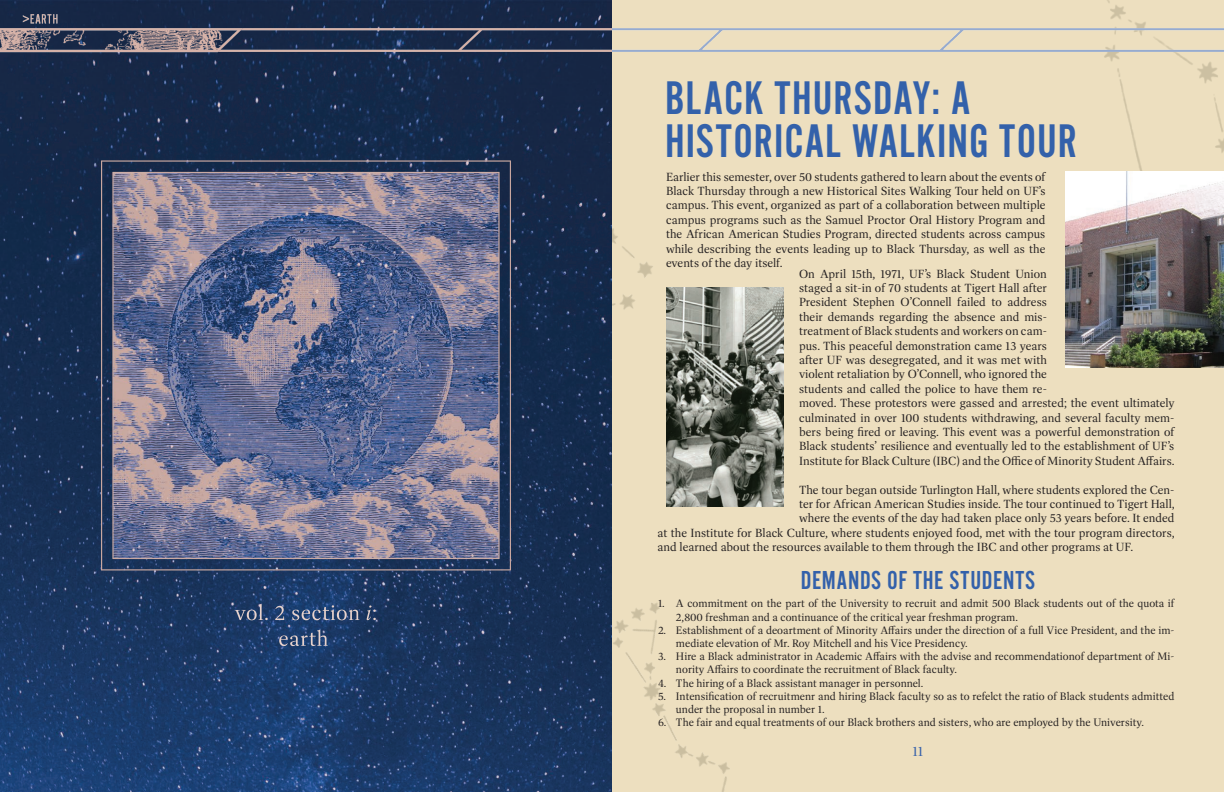
<style>
.page{position:relative;width:1224px;height:792px;background:#fff}
.page>*{position:absolute;margin:0;border:0;box-sizing:border-box;transform-origin:0 0}
.t1{font:49px/43px "Alternate Got No 2 D";letter-spacing:.02em;color:#3361aa}
.t2{font:27px "Alternate Got No 2 D";letter-spacing:.02em;color:#3361aa}
.t3{font:14px "Dashiell Bright";color:#3560aa}
.t4{font:12px/14.4px "Dashiell Bright";color:#231f20;text-align:justify}
.t5{font:11px/13.2px "Dashiell Bright";color:#231f20}
</style>
<div class="page">
<img style="left:612px;top:0;width:612px;height:792px">
<img style="left:0;top:0;width:612px;height:792px">
<img style="left:101px;top:160px;width:410px;height:410px">
<h1 class="t1" style="left:665px;top:78px;width:414px">BLACK THURSDAY: A<br>HISTORICAL WALKING TOUR</h1>
<p class="t4" style="left:666px;top:169px;width:381px">Earlier this semester, over 50 students gathered to learn about the events of Black Thursday through a new Historical Sites Walking Tour held on UF’s campus. This event, organized as part of a collaboration between multiple campus programs such as the Samuel Proctor Oral History Program and the African American Studies Program, directed students across campus while describing the events leading up to Black Thursday, as well as the events of the day itself.</p>
<p class="t4" style="left:799px;top:266px;width:377px;text-align:left">On April 15th, 1971, UF’s Black Student Union<br>staged a sit-in of 70 students at Tigert Hall after<br>President Stephen O’Connell failed to address<br>their demands regarding the absence and mis-<br>treatment of Black students and workers on cam-<br>pus. This peaceful demonstration came 13 years<br>after UF was desegregated, and it was met with<br>violent retaliation by O’Connell, who ignored the<br>students and called the police to have them re-<br>moved. These protestors were gassed and arrested; the event ultimately culminated in over 100 students withdrawing, and several faculty mem&shy;bers being fired or leaving. This event was a powerful demonstration of Black students’ resilience and eventually led to the establishment of UF’s Institute for Black Culture (IBC) and the Office of Minority Student Affairs.</p>
<p class="t4" style="left:799px;top:482px;width:377px">The tour began outside Turlington Hall, where students explored the Cen-</p>
<p class="t4" style="left:799px;top:497px;width:377px">ter for African American Studies inside. The tour continued to Tigert Hall,</p>
<p class="t4" style="left:799px;top:511px;width:377px">where the events of the day had taken place only 53 years before. It ended</p>
<p class="t4" style="left:658px;top:526px;width:519px">at the Institute for Black Culture, where students enjoyed food, met with the tour program directors,</p>
<p class="t4" style="left:658px;top:540px;width:477px">and learned about the resources available to them through the IBC and other programs at UF.</p>
<h2 class="t2" style="left:801px;top:566px;width:236px">DEMANDS OF THE STUDENTS</h2>
<p class="t5" style="left:676px;top:597px;width:500px;text-indent:-18px">1. A commitment on the part of the University to recruit and admit 500 Black students out of the quota if<br>2,800 freshman and a continuance of the critical year freshman program.</p>
<p class="t5" style="left:676px;top:624px;width:500px;text-indent:-18px">2. Establishment of a deoartment of Minority Affairs under the direction of a full Vice President, and the im&shy;mediate elevation of Mr. Roy Mitchell and his Vice Presidency.</p>
<p class="t5" style="left:676px;top:650px;width:500px;text-indent:-18px">3. Hire a Black administrator in Academic Affairs with the advise and recommendationof department of Mi&shy;nority Affairs to coordinate the recruitment of Black faculty.</p>
<p class="t5" style="left:658px;top:676px;width:267px">4. The hiring of a Black assistant manager in personnel.</p>
<p class="t5" style="left:676px;top:690px;width:500px;text-indent:-18px">5. Intensification of recruitmenr and hiring Black faculty so as to refelct the ratio of Black students admitted under the proposal in number 1.</p>
<p class="t5" style="left:658px;top:716px;width:487px">6. The fair and equal treatments of our Black brothers and sisters, who are employed by the University.</p>
<p class="t3" style="left:913px;top:743px;width:12px">11</p>
</div>
